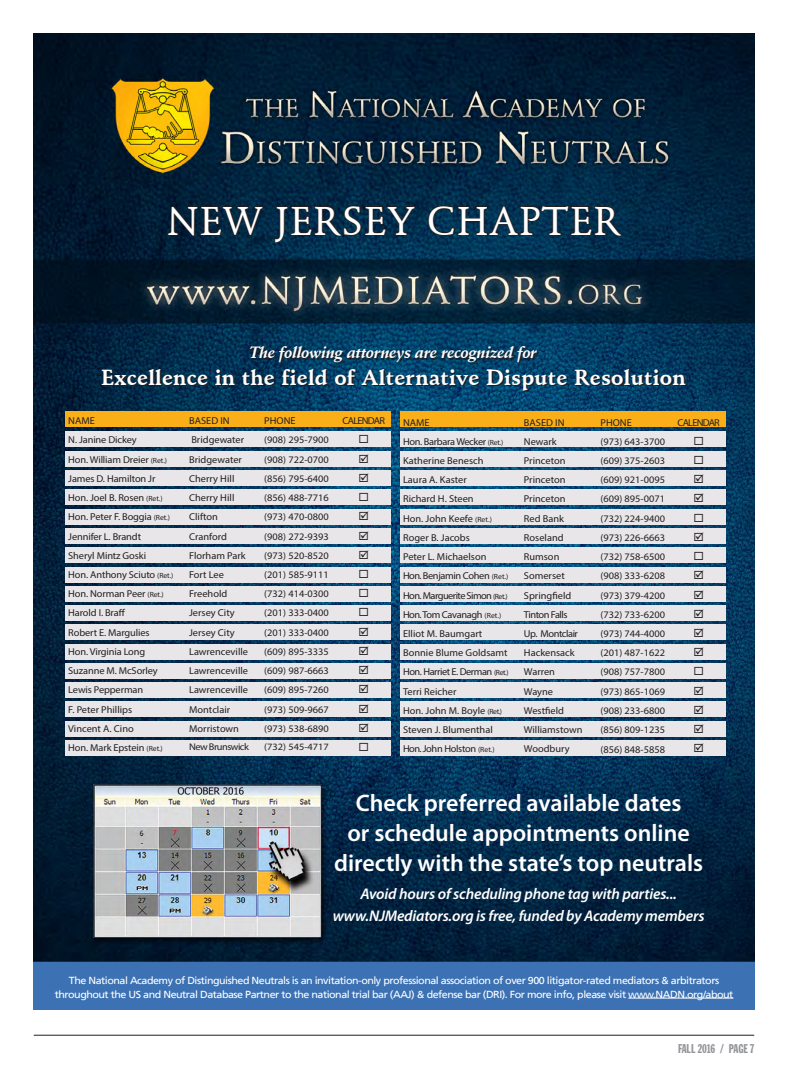
<style>
.page{position:relative;width:788px;height:1080px;background:#fff}
.page>*{position:absolute;margin:0;border:0;box-sizing:border-box;transform-origin:0 0}
.t1{font:500 39px "Schneidler BT";letter-spacing:.025em;color:#fff}
.t2{font:600 24px/29.6px "Myriad Pro";color:#fff;text-align:center}
.t3{font:700 21.25px "Schneidler BT";letter-spacing:.01em;color:#fff}
.t4{font:italic 700 16px "Schneidler BT";letter-spacing:-.02em;color:#fff}
.t5{font:italic 600 15.5px/22.6px "Myriad Pro";letter-spacing:-.01em;color:#fff;text-align:center}
.t6{font:12.5px "Franklin Gothic Extra Cond";color:#939598}
.t7{font:11.25px/19.2px "Wingdings";color:#231f20;text-align:justify;scale:1.05 1}
.t8{font:500 10.25px/13.9px "AG Foreigner Roman";letter-spacing:-.045em;color:#fff;text-align:center;scale:1.05 1}
.t9{font:10.25px "Myriad Pro";color:#231f20}
.t10{font:10px/19.2px "Myriad Pro";color:#231f20;scale:1.04 1}
.t11{font:10px "Myriad Pro";letter-spacing:-.075em;color:#231f20;scale:1.04 1}
.t12{font:9.75px "Myriad Pro";color:#231f20;scale:1.07 1}
.t13{font:9.75px "Myriad Pro";letter-spacing:-.05em;color:#231f20;scale:1.07 1}
.s1{font-size:7.5px}
</style>
<div class="page">
<hr style="left:34px;top:1035px;width:720px;height:1px;background:#231f20">
<img style="left:34px;top:34px;width:720px;height:928px">
<svg style="left:166px;top:198px;width:98px;height:40px;background:#092236"></svg>
<svg style="left:273px;top:204px;width:144px;height:40px;background:#092941"></svg>
<svg style="left:427px;top:187px;width:196px;height:50px;background:#072d47"></svg>
<div style="left:34px;top:962px;width:720px;height:48px;background:#3c71b3"></div>
<hr style="left:628px;top:998px;width:105px;height:1px;background:#fff">
<div style="left:65px;top:605px;width:326px;height:16px;background:#e8e6e8"></div>
<div style="left:65px;top:451px;width:326px;height:16px;background:#e8e6e8"></div>
<div style="left:65px;top:490px;width:326px;height:15px;background:#e8e6e8"></div>
<div style="left:65px;top:528px;width:326px;height:16px;background:#e8e6e8"></div>
<div style="left:65px;top:567px;width:326px;height:16px;background:#e8e6e8"></div>
<div style="left:66px;top:644px;width:325px;height:16px;background:#e8e6e8"></div>
<div style="left:65px;top:586px;width:326px;height:16px;background:#e8e6e8"></div>
<div style="left:65px;top:431px;width:326px;height:16px;background:#e8e6e8"></div>
<div style="left:65px;top:470px;width:326px;height:16px;background:#e8e6e8"></div>
<div style="left:65px;top:509px;width:326px;height:15px;background:#e8e6e8"></div>
<div style="left:65px;top:547px;width:326px;height:16px;background:#e8e6e8"></div>
<div style="left:66px;top:624px;width:325px;height:16px;background:#e8e6e8"></div>
<div style="left:65px;top:411px;width:326px;height:16px;background:#faaf18"></div>
<div style="left:66px;top:663px;width:325px;height:16px;background:#e8e6e8"></div>
<div style="left:66px;top:702px;width:325px;height:15px;background:#e8e6e8"></div>
<div style="left:66px;top:682px;width:325px;height:16px;background:#e8e6e8"></div>
<div style="left:66px;top:740px;width:325px;height:16px;background:#e8e6e8"></div>
<div style="left:66px;top:721px;width:325px;height:16px;background:#e8e6e8"></div>
<div style="left:400px;top:605px;width:325px;height:16px;background:#e8e6e8"></div>
<div style="left:400px;top:451px;width:325px;height:16px;background:#e8e6e8"></div>
<div style="left:400px;top:490px;width:325px;height:15px;background:#e8e6e8"></div>
<div style="left:400px;top:528px;width:325px;height:16px;background:#e8e6e8"></div>
<div style="left:400px;top:567px;width:325px;height:16px;background:#e8e6e8"></div>
<div style="left:400px;top:644px;width:326px;height:16px;background:#e8e6e8"></div>
<div style="left:400px;top:586px;width:325px;height:16px;background:#e8e6e8"></div>
<div style="left:400px;top:431px;width:325px;height:16px;background:#e8e6e8"></div>
<div style="left:400px;top:470px;width:325px;height:16px;background:#e8e6e8"></div>
<div style="left:400px;top:509px;width:325px;height:15px;background:#e8e6e8"></div>
<div style="left:400px;top:547px;width:325px;height:16px;background:#e8e6e8"></div>
<div style="left:400px;top:624px;width:326px;height:16px;background:#e8e6e8"></div>
<div style="left:400px;top:411px;width:325px;height:16px;background:#faaf18"></div>
<div style="left:400px;top:663px;width:326px;height:16px;background:#e8e6e8"></div>
<div style="left:400px;top:702px;width:326px;height:15px;background:#e8e6e8"></div>
<div style="left:400px;top:682px;width:326px;height:16px;background:#e8e6e8"></div>
<div style="left:400px;top:740px;width:326px;height:16px;background:#e8e6e8"></div>
<div style="left:400px;top:721px;width:326px;height:16px;background:#e8e6e8"></div>
<p class="t1" style="left:167px;top:197px;width:455px">NEW JERSEY CHAPTER</p>
<p class="t4" style="left:249px;top:343px;width:289px">The following attorneys are recognized for</p>
<p class="t3" style="left:101px;top:364px;width:586px">Excellence in the field of Alternative Dispute Resolution</p>
<p class="t10" style="left:68px;top:411px;width:103px">NAME<br>N. Janine Dickey<br>Hon. William Dreier <span class="s1">(Ret.)<br></span>James D. Hamilton Jr<br>Hon. Joel B. Rosen <span class="s1">(Ret.)<br></span>Hon. Peter F. Boggia <span class="s1">(Ret.)<br></span>Jennifer L. Brandt<br>Sheryl Mintz Goski<br>Hon. Anthony Sciuto <span class="s1">(Ret.)<br></span>Hon. Norman Peer <span class="s1">(Ret.)<br></span>Harold I. Braff<br>Robert E. Margulies<br>Hon. Virginia Long<br>Suzanne M. McSorley<br>Lewis Pepperman<br>F. Peter Phillips<br>Vincent A. Cino<br>Hon. Mark Epstein <span class="s1">(Ret.)</span></p>
<p class="t10" style="left:264px;top:411px;width:63px">PHONE<br>(908) 295-7900 (908) 722-0700 (856) 795-6400 (856) 488-7716 (973) 470-0800 (908) 272-9393 (973) 520-8520 (201) 585-9111 (732) 414-0300 (201) 333-0400 (201) 333-0400 (609) 895-3335 (609) 987-6663 (609) 895-7260 (973) 509-9667 (973) 538-6890</p>
<p class="t10" style="left:189px;top:411px;width:58px">BASED IN<br>Bridgewater<br>Bridgewater<br>Cherry Hill<br>Cherry Hill<br>Clifton<br>Cranford<br>Florham Park<br>Fort Lee<br>Freehold<br>Jersey City<br>Jersey City<br>Lawrenceville<br>Lawrenceville<br>Lawrenceville<br>Montclair<br>Morristown</p>
<p class="t13" style="left:189px;top:741px;width:57px">New Brunswick</p>
<p class="t12" style="left:264px;top:741px;width:62px">(732) 545-4717</p>
<p class="t11" style="left:342px;top:415px;width:42px">CALENDAR</p>
<p class="t7" style="left:358px;top:430px;width:11px">◻ ☑ ☑ ◻ ☑ ☑ ☑ ◻ ◻ ◻ ☑ ☑ ☑ ☑ ☑ ☑ ◻</p>
<p class="t10" style="left:403px;top:412px;width:103px">NAME<br>Hon. Barbara Wecker <span class="s1">(Ret.)<br></span>Katherine Benesch<br>Laura A. Kaster<br>Richard H. Steen<br>Hon. John Keefe <span class="s1">(Ret.)<br></span>Roger B. Jacobs<br>Peter L. Michaelson<br>Hon. Benjamin Cohen <span class="s1">(Ret.)<br></span>Hon. Marguerite Simon <span class="s1">(Ret.)<br></span>Hon. Tom Cavanagh <span class="s1">(Ret.)<br></span>Elliot M. Baumgart<br>Bonnie Blume Goldsamt<br>Hon. Harriet E. Derman <span class="s1">(Ret.)<br></span>Terri Reicher<br>Hon. John M. Boyle <span class="s1">(Ret.)<br></span>Steven J. Blumenthal<br>Hon. John Holston <span class="s1">(Ret.)</span></p>
<p class="t10" style="left:600px;top:412px;width:63px">PHONE<br>(973) 643-3700 (609) 375-2603 (609) 921-0095 (609) 895-0071 (732) 224-9400 (973) 226-6663 (732) 758-6500 (908) 333-6208 (973) 379-4200 (732) 733-6200 (973) 744-4000 (201) 487-1622 (908) 757-7800 (973) 865-1069 (908) 233-6800 (856) 809-1235</p>
<p class="t10" style="left:524px;top:412px;width:58px">BASED IN<br>Newark<br>Princeton<br>Princeton<br>Princeton<br>Red Bank<br>Roseland<br>Rumson<br>Somerset<br>Springfield<br>Tinton Falls<br>Up. Montclair<br>Hackensack<br>Warren<br>Wayne<br>Westfield<br>Williamstown<br>Woodbury</p>
<p class="t11" style="left:677px;top:416px;width:42px">CALENDAR</p>
<p class="t7" style="left:693px;top:431px;width:11px">◻ ◻ ☑ ☑ ◻ ☑ ◻ ☑ ☑ ☑ ☑ ☑ ◻ ☑ ☑ ☑ ☑</p>
<p class="t9" style="left:600px;top:743px;width:66px">(856) 848-5858</p>
<p class="t2" style="left:334px;top:789px;width:370px">Check preferred available dates<br>or schedule appointments online directly with the state’s top neutrals</p>
<p class="t5" style="left:333px;top:883px;width:373px">Avoid hours of scheduling phone tag with parties... www.NJMediators.org is free, funded by Academy members</p>
<p class="t8" style="left:55px;top:973px;width:647px">The National Academy of Distinguished Neutrals is an invitation-only professional association of over 900 litigator-rated mediators &amp; arbitrators throughout the US and Neutral Database Partner to the national trial bar (AAJ) &amp; defense bar (DRI). For more info, please visit www.NADN.org/about</p>
<p class="t6" style="left:678px;top:1042px;width:78px">FALL 2016 / PAGE 7</p>
</div>
